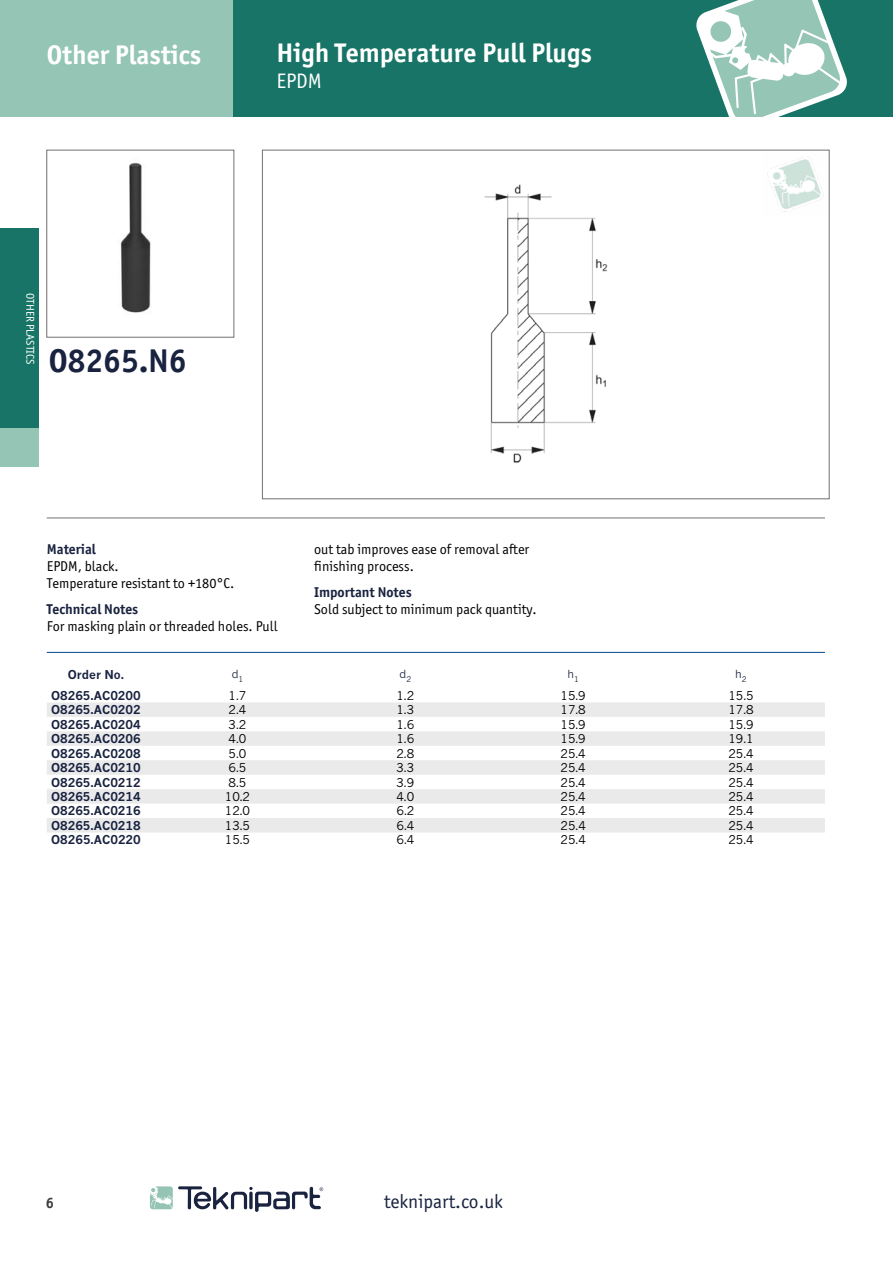
<style>
.page{position:relative;width:893px;height:1263px;background:#fff}
.page>*{position:absolute;margin:0;border:0;box-sizing:border-box;transform-origin:0 0}
.t1{font:700 33px "Officina Sans ITC Pro";color:#192340}
.t2{font:700 27px "Officina Sans ITC Pro";color:#fff}
.t3{font:21px "Officina Sans ITC Pro";color:#fff}
.t4{font:19.5px "Officina Sans ITC Pro";color:#192340}
.t5{font:700 15px "Officina Sans ITC Pro";color:#3c3c3b}
.t6{font:14.25px/17.1px "Officina Sans ITC Pro";color:#000}
.t7{font:700 14.25px "Officina Sans ITC Pro";color:#192340}
.t8{font:12px "News Gothic MT Pro";color:#000}
.t9{font:700 12px "News Gothic MT Pro";color:#192340}
.t10{font:11.25px "Officina Sans ITC Pro";color:#fff}
.t11{font:11.1px "News Gothic MT Pro";color:#192340}
</style>
<div class="page">
<div style="left:0;top:0;width:234px;height:116px;background:#95c5b5"></div>
<div style="left:0;top:228px;width:38px;height:200px;background:#177466"></div>
<div style="left:0;top:428px;width:38px;height:38px;background:#95c5b5"></div>
<div style="left:234px;top:0;width:659px;height:116px;background:#177466"></div>
<svg style="left:696px;top:0;width:151px;height:116px"></svg>
<div style="left:47px;top:150px;width:187px;height:187px;border:1px solid #746f70"></div>
<svg style="left:47px;top:702px;width:778px;height:130px;fill:#ebebec"></svg>
<img style="left:120px;top:162px;width:31px;height:151px">
<img style="left:484px;top:184px;width:124px;height:279px">
<img style="left:767px;top:157px;width:57px;height:55px">
<svg style="left:150px;top:1186px;width:173px;height:26px"></svg>
<hr style="left:47px;top:518px;width:778px;height:1px;background:#746f70">
<hr style="left:47px;top:652px;width:778px;height:1px;background:#00488d">
<h2 class="t2" style="left:47px;top:38px;width:156px">Other Plastics</h2>
<h2 class="t2" style="left:276px;top:36px;width:317px">High Temperature Pull Plugs</h2>
<h3 class="t3" style="left:276px;top:69px;width:47px">EPDM</h3>
<p class="t10" style="left:37px;top:293px;width:73px;rotate:90deg">OTHER PLASTICS</p>
<h1 class="t1" style="left:49px;top:340px;width:139px">O8265.N6</h1>
<p class="t7" style="left:47px;top:540px;width:51px">Material</p>
<p class="t6" style="left:47px;top:558px;width:189px">EPDM, black.<br>Temperature resistant to +180°C.</p>
<p class="t7" style="left:47px;top:600px;width:93px">Technical Notes</p>
<p class="t6" style="left:47px;top:618px;width:232px">For masking plain or threaded holes. Pull</p>
<p class="t6" style="left:314px;top:541px;width:217px">out tab improves ease of removal after finishing process.</p>
<p class="t7" style="left:314px;top:583px;width:99px">Important Notes</p>
<p class="t6" style="left:314px;top:600px;width:224px">Sold subject to minimum pack quantity.</p>
<p class="t9" style="left:68px;top:668px;width:58px">Order No.</p>
<p class="t11" style="left:232px;top:668px;width:13px">d<sub>1</sub></p>
<p class="t11" style="left:399px;top:668px;width:13px">d<sub>2</sub></p>
<p class="t11" style="left:567px;top:668px;width:13px">h<sub>1</sub></p>
<p class="t11" style="left:735px;top:668px;width:13px">h<sub>2</sub></p>
<p class="t9" style="left:51px;top:688px;width:91px">O8265.AC0200</p>
<p class="t8" style="left:229px;top:688px;width:19px">1.7</p>
<p class="t8" style="left:396px;top:688px;width:19px">1.2</p>
<p class="t8" style="left:561px;top:688px;width:27px">15.9</p>
<p class="t8" style="left:728px;top:688px;width:27px">15.5</p>
<p class="t9" style="left:51px;top:702px;width:91px">O8265.AC0202</p>
<p class="t8" style="left:229px;top:702px;width:19px">2.4</p>
<p class="t8" style="left:396px;top:702px;width:19px">1.3</p>
<p class="t8" style="left:561px;top:702px;width:27px">17.8</p>
<p class="t8" style="left:728px;top:702px;width:27px">17.8</p>
<p class="t9" style="left:51px;top:717px;width:91px">O8265.AC0204</p>
<p class="t8" style="left:229px;top:717px;width:19px">3.2</p>
<p class="t8" style="left:396px;top:717px;width:19px">1.6</p>
<p class="t8" style="left:561px;top:717px;width:27px">15.9</p>
<p class="t8" style="left:728px;top:717px;width:27px">15.9</p>
<p class="t9" style="left:51px;top:731px;width:91px">O8265.AC0206</p>
<p class="t8" style="left:229px;top:731px;width:19px">4.0</p>
<p class="t8" style="left:396px;top:731px;width:19px">1.6</p>
<p class="t8" style="left:561px;top:731px;width:27px">15.9</p>
<p class="t8" style="left:728px;top:731px;width:27px">19.1</p>
<p class="t9" style="left:51px;top:746px;width:91px">O8265.AC0208</p>
<p class="t8" style="left:229px;top:746px;width:19px">5.0</p>
<p class="t8" style="left:396px;top:746px;width:19px">2.8</p>
<p class="t8" style="left:561px;top:746px;width:27px">25.4</p>
<p class="t8" style="left:728px;top:746px;width:27px">25.4</p>
<p class="t9" style="left:51px;top:760px;width:91px">O8265.AC0210</p>
<p class="t8" style="left:229px;top:760px;width:19px">6.5</p>
<p class="t8" style="left:396px;top:760px;width:19px">3.3</p>
<p class="t8" style="left:561px;top:760px;width:27px">25.4</p>
<p class="t8" style="left:728px;top:760px;width:27px">25.4</p>
<p class="t9" style="left:51px;top:775px;width:91px">O8265.AC0212</p>
<p class="t8" style="left:229px;top:775px;width:19px">8.5</p>
<p class="t8" style="left:396px;top:775px;width:19px">3.9</p>
<p class="t8" style="left:561px;top:775px;width:27px">25.4</p>
<p class="t8" style="left:728px;top:775px;width:27px">25.4</p>
<p class="t9" style="left:51px;top:789px;width:91px">O8265.AC0214</p>
<p class="t8" style="left:225px;top:789px;width:27px">10.2</p>
<p class="t8" style="left:396px;top:789px;width:19px">4.0</p>
<p class="t8" style="left:561px;top:789px;width:27px">25.4</p>
<p class="t8" style="left:728px;top:789px;width:27px">25.4</p>
<p class="t9" style="left:51px;top:804px;width:91px">O8265.AC0216</p>
<p class="t8" style="left:225px;top:804px;width:27px">12.0</p>
<p class="t8" style="left:396px;top:804px;width:19px">6.2</p>
<p class="t8" style="left:561px;top:804px;width:27px">25.4</p>
<p class="t8" style="left:728px;top:804px;width:27px">25.4</p>
<p class="t9" style="left:51px;top:818px;width:91px">O8265.AC0218</p>
<p class="t8" style="left:225px;top:818px;width:27px">13.5</p>
<p class="t8" style="left:396px;top:818px;width:19px">6.4</p>
<p class="t8" style="left:561px;top:818px;width:27px">25.4</p>
<p class="t8" style="left:728px;top:818px;width:27px">25.4</p>
<p class="t9" style="left:51px;top:833px;width:91px">O8265.AC0220</p>
<p class="t8" style="left:225px;top:833px;width:27px">15.5</p>
<p class="t8" style="left:396px;top:833px;width:19px">6.4</p>
<p class="t8" style="left:561px;top:833px;width:27px">25.4</p>
<p class="t8" style="left:728px;top:833px;width:27px">25.4</p>
<p class="t5" style="left:46px;top:1193px;width:10px">6</p>
<h3 class="t4" style="left:384px;top:1189px;width:120px">teknipart.co.uk</h3>
</div>
